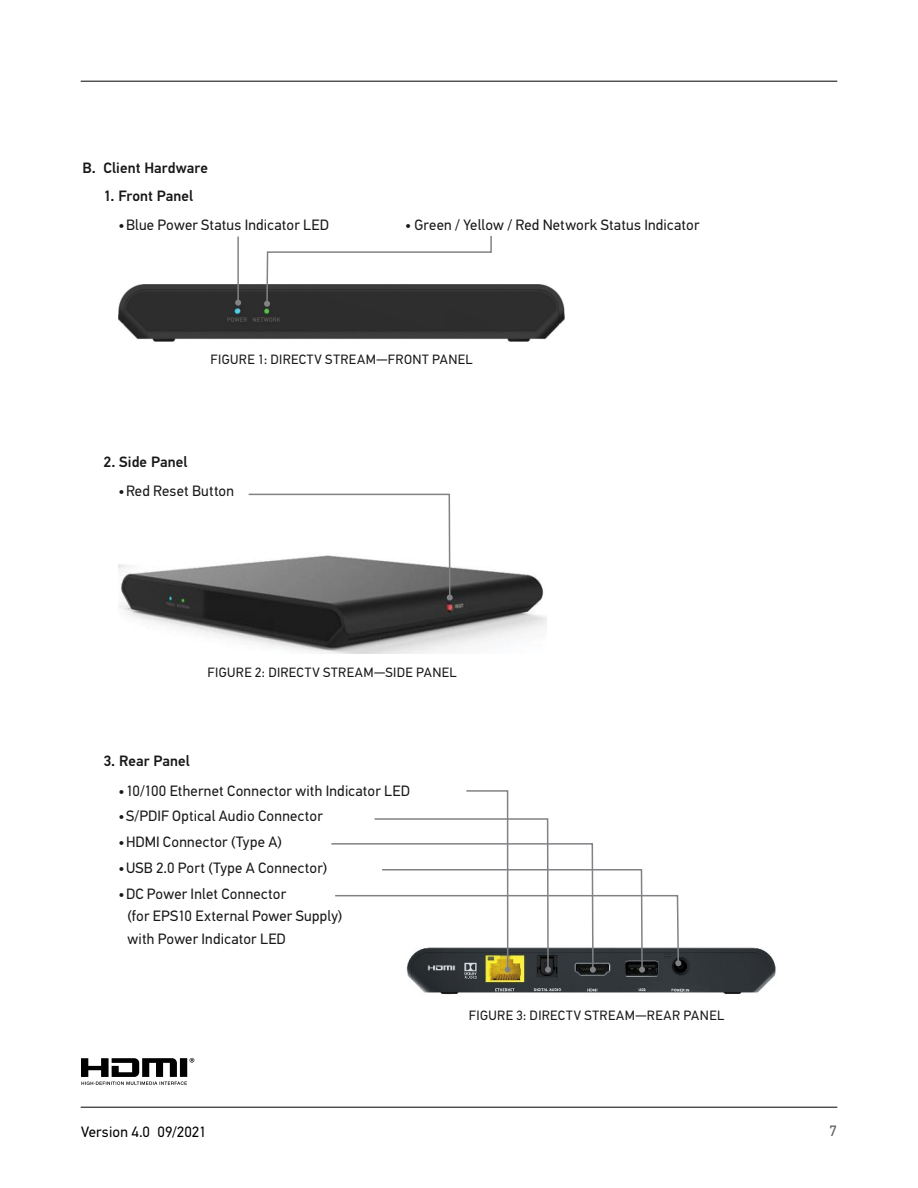
<style>
.page{position:relative;width:918px;height:1188px;background:#fff}
.page>*{position:absolute;margin:0;border:0;box-sizing:border-box;transform-origin:0 0}
.t1{font:15px/22.5px "PFDIN Text Pro";letter-spacing:.015em;color:#181818}
.t2{font:500 15px "PFDIN Text Pro";letter-spacing:.01em;color:#181818}
.t3{font:15px "PFDIN Text Pro";letter-spacing:.005em;color:#000}
.t4{font:15px "PFDIN Text Pro";color:#5d5959}
.t5{font:13.5px "PFDIN Text Pro";letter-spacing:.025em;color:#181818}
</style>
<div class="page">
<hr style="left:81px;top:1107px;width:756px;height:1px;background:#000">
<hr style="left:81px;top:81px;width:756px;height:1px;background:#000">
<img style="left:407px;top:947px;width:369px;height:48px">
<img style="left:118px;top:285px;width:447px;height:57px">
<div style="left:493px;top:296px;width:31px;height:30px;background:#2e2e2e;border-radius:50%"></div>
<svg style="left:264px;top:235px;width:229px;height:72px"></svg>
<hr style="left:237px;top:237px;width:2px;height:66px;background:#808285">
<svg style="left:235px;top:300px;width:6px;height:6px"></svg>
<img style="left:118px;top:562px;width:428px;height:91px">
<svg style="left:247px;top:493px;width:206px;height:108px"></svg>
<svg style="left:331px;top:790px;width:350px;height:183px"></svg>
<svg style="left:81px;top:1058px;width:113px;height:27px"></svg>
<p class="t2" style="left:82px;top:159px;width:127px">B. Client Hardware</p>
<p class="t2" style="left:104px;top:187px;width:91px">1. Front Panel</p>
<p class="t1" style="left:118px;top:214px;width:212px">•Blue Power Status Indicator LED</p>
<p class="t1" style="left:405px;top:214px;width:296px">• Green / Yellow / Red Network Status Indicator</p>
<p class="t5" style="left:211px;top:352px;width:264px">FIGURE 1: DIRECTV STREAM—FRONT PANEL</p>
<p class="t2" style="left:104px;top:453px;width:86px">2. Side Panel</p>
<p class="t1" style="left:118px;top:480px;width:117px">•Red Reset Button</p>
<p class="t5" style="left:208px;top:664px;width:251px">FIGURE 2: DIRECTV STREAM—SIDE PANEL</p>
<p class="t2" style="left:104px;top:752px;width:88px">3. Rear Panel</p>
<p class="t1" style="left:118px;top:779px;width:293px">•10/100 Ethernet Connector with Indicator LED</p>
<p class="t1" style="left:118px;top:805px;width:206px">•S/PDIF Optical Audio Connector</p>
<p class="t1" style="left:118px;top:831px;width:165px">•HDMI Connector (Type A)</p>
<p class="t1" style="left:118px;top:857px;width:210px">•USB 2.0 Port (Type A Connector)</p>
<p class="t1" style="left:128px;top:882px;width:216px;text-indent:-9px">•DC Power Inlet Connector<br>(for EPS10 External Power Supply) with Power Indicator LED</p>
<p class="t5" style="left:469px;top:1008px;width:257px">FIGURE 3: DIRECTV STREAM—REAR PANEL</p>
<p class="t3" style="left:81px;top:1123px;width:127px">Version 4.0 09/2021</p>
<p class="t4" style="left:830px;top:1122px;width:9px">7</p>
</div>
